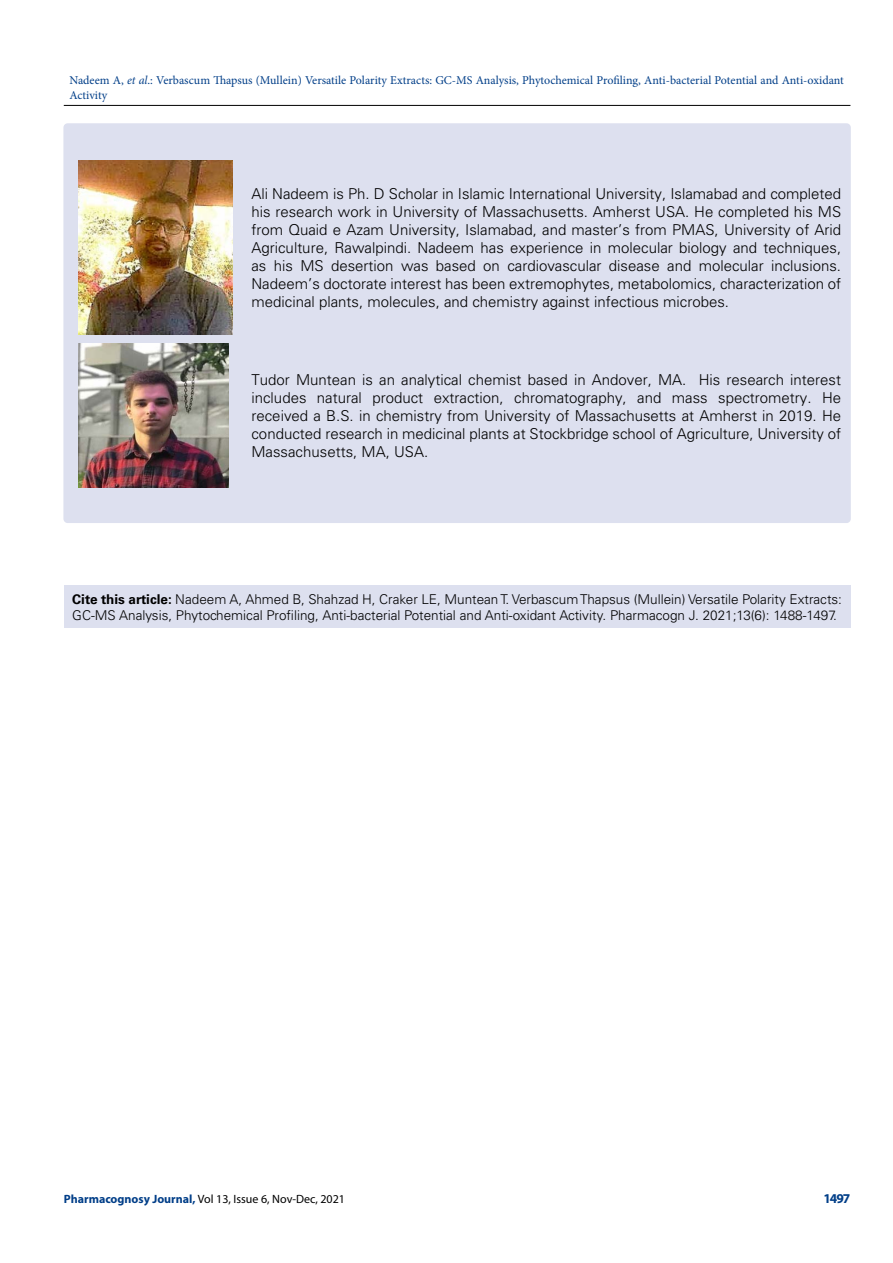
<style>
.page{position:relative;width:893px;height:1263px;background:#fff}
.page>*{position:absolute;margin:0;border:0;box-sizing:border-box;transform-origin:0 0}
.t1{font:300 15px/18px "Univers LT Std";color:#000;text-align:justify}
.t2{font:300 13.5px/16.2px "Univers LT Std";color:#000}
.t3{font:700 13.5px "Myriad Pro";color:#003e88}
.t4{font:12px/14.4px "Minion Pro";color:#003e88}
.t5{font:12px "Myriad Pro";color:#000}
.s1{font-style:italic}
.s2{font-weight:700}
.s3{font-weight:700;color:#003e88}
</style>
<div class="page">
<hr style="left:64px;top:105px;width:786px;height:1px;background:#000">
<div style="left:63px;top:123px;width:788px;height:400px;background:#dde0ef;border-radius:4px"></div>
<div style="left:64px;top:585px;width:786px;height:43px;background:#dde0ef"></div>
<img style="left:78px;top:161px;width:154px;height:173px">
<img style="left:78px;top:343px;width:150px;height:144px">
<p class="t4" style="left:69px;top:73px;width:776px">Nadeem A, <span class="s1">et al</span>.: Verbascum Thapsus (Mullein) Versatile Polarity Extracts: GC-MS Analysis, Phytochemical Profiling, Anti-bacterial Potential and Anti-oxidant<br>Activity</p>
<p class="t1" style="left:251px;top:185px;width:591px">Ali Nadeem is Ph. D Scholar in Islamic International University, Islamabad and completed his research work in University of Massachusetts. Amherst USA. He completed his MS from Quaid e Azam University, Islamabad, and master’s from PMAS, University of Arid Agriculture, Rawalpindi. Nadeem has experience in molecular biology and techniques, as his MS desertion was based on cardiovascular disease and molecular inclusions.<br>Nadeem’s doctorate interest has been extremophytes, metabolomics, characterization of medicinal plants, molecules, and chemistry against infectious microbes.</p>
<p class="t1" style="left:251px;top:370px;width:591px">Tudor Muntean is an analytical chemist based in Andover, MA. His research interest includes natural product extraction, chromatography, and mass spectrometry. He received a B.S. in chemistry from University of Massachusetts at Amherst in 2019. He conducted research in medicinal plants at Stockbridge school of Agriculture, University of Massachusetts, MA, USA.</p>
<p class="t2" style="left:72px;top:591px;width:771px"><span class="s2">Cite this article:</span> Nadeem A, Ahmed B, Shahzad H, Craker LE, Muntean T. Verbascum Thapsus (Mullein) Versatile Polarity Extracts:<br>GC-MS Analysis, Phytochemical Profiling, Anti-bacterial Potential and Anti-oxidant Activity. Pharmacogn J. 2021;13(6): 1488-1497.</p>
<p class="t5" style="left:64px;top:1191px;width:283px"><span class="s3">Pharmacognosy Journal,</span> Vol 13, Issue 6, Nov-Dec, 2021</p>
<p class="t3" style="left:823px;top:1189px;width:29px">1497</p>
</div>
